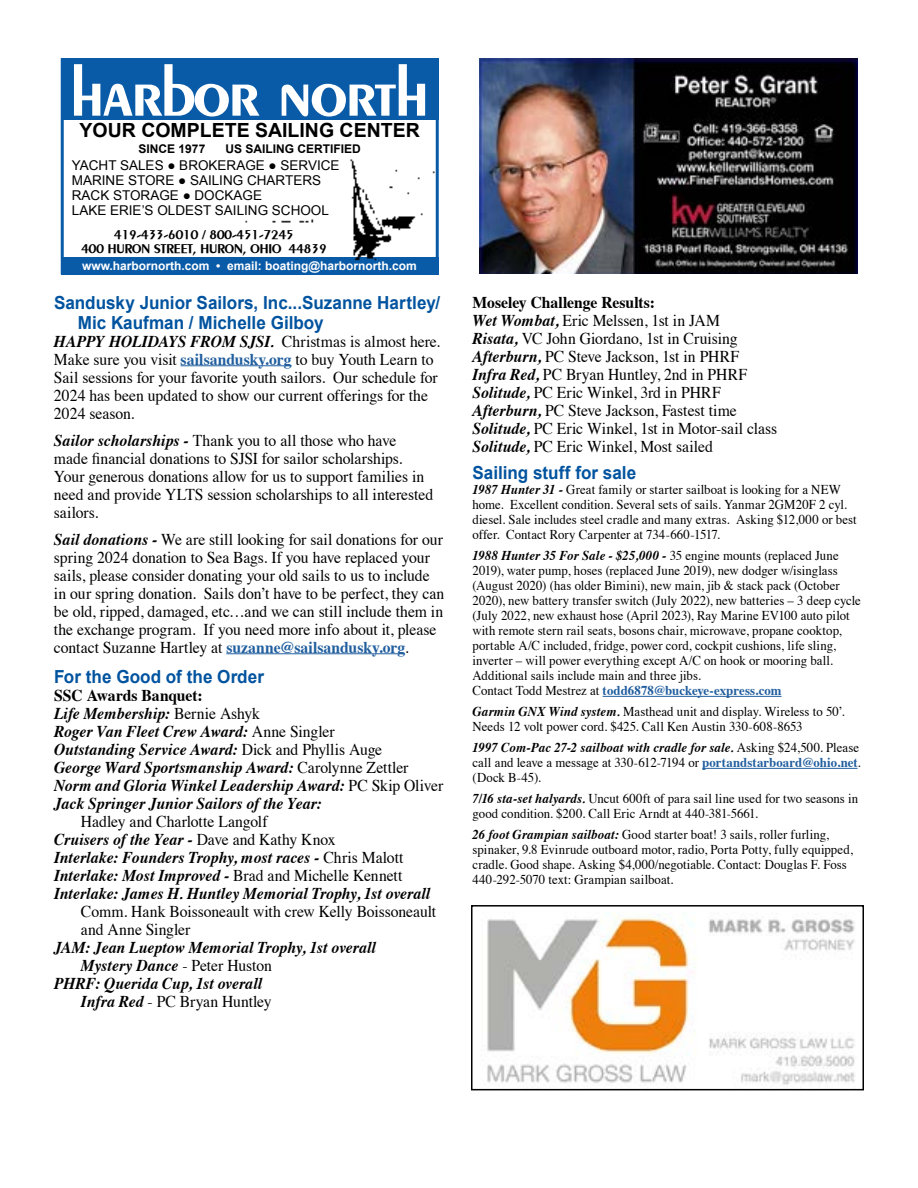
<style>
.page{position:relative;width:918px;height:1188px;background:#fff}
.page>*{position:absolute;margin:0;border:0;box-sizing:border-box;transform-origin:0 0}
.t1{font:700 72px "Pare";color:#fff}
.t2{font:700 19.5px "Arial";color:#000}
.t3{font:700 18px/19.5px "Arial";color:#00539f;scale:.95 1}
.t4{font:16.5px/18px "Times";letter-spacing:-.005em;color:#000;scale:.95 1}
.t5{font:italic 700 16.5px/18px "Times";letter-spacing:.005em;color:#000;scale:.95 1}
.t6{font:13.5px/15px "Times";letter-spacing:.005em;color:#000;scale:.95 1}
.t7{font:13.5px/15px "Arial";color:#000}
.t8{font:700 13.5px/13.5px "Pare";color:#000;text-align:center}
.t9{font:700 12px "Arial";color:#fff}
.t10{font:700 12px "Arial";color:#000}
.s1{font-weight:700;font-style:italic}
.s2{font-weight:700;color:#215e9e}
.s3{font-style:normal}
.s4{font-weight:400;font-style:normal}
.s5{font-weight:700}
</style>
<div class="page">
<hr style="left:181px;top:365px;width:111px;height:1px;background:#215e9e">
<hr style="left:226px;top:653px;width:179px;height:1px;background:#215e9e">
<hr style="left:603px;top:696px;width:179px;height:1px;background:#215e9e">
<hr style="left:702px;top:768px;width:156px;height:1px;background:#215e9e">
<img style="left:479px;top:59px;width:378px;height:215px">
<img style="left:487px;top:912px;width:368px;height:173px">
<div style="left:471px;top:905px;width:393px;height:185px;border:2px solid #000"></div>
<div style="left:61px;top:257px;width:377px;height:17px;background:#095ba8"></div>
<img style="left:245px;top:158px;width:194px;height:104px">
<div style="left:61px;top:58px;width:378px;height:62px;background:#095ba8"></div>
<h1 class="t1" style="left:71px;top:49px;width:360px">harbor north</h1>
<h2 class="t2" style="left:80px;top:117px;width:342px">YOUR COMPLETE SAILING CENTER</h2>
<p class="t10" style="left:139px;top:141px;width:68px">SINCE 1977</p>
<p class="t10" style="left:225px;top:141px;width:137px">US SAILING CERTIFIED</p>
<p class="t7" style="left:72px;top:158px;width:269px">YACHT SALES ● BROKERAGE ● SERVICE<br>MARINE STORE ● SAILING CHARTERS<br>RACK STORAGE ● DOCKAGE<br>LAKE ERIE’S OLDEST SAILING SCHOOL</p>
<p class="t8" style="left:81px;top:228px;width:247px">419-433-6010 / 800-451-7245<br>400 HURON STREET, HURON, OHIO 44839</p>
<p class="t9" style="left:82px;top:258px;width:336px">www.harbornorth.com • email: boating@harbornorth.com</p>
<h3 class="t3" style="left:78px;top:294px;width:383px;text-indent:-24px">Sandusky Junior Sailors, Inc...Suzanne Hartley/<br>Mic Kaufman / Michelle Gilboy</h3>
<p class="t4" style="left:54px;top:331px;width:408px"><span class="s1">HAPPY HOLIDAYS FROM SJSI.</span> Christmas is almost here.<br>Make sure you visit <span class="s2">sailsandusky.org</span> to buy Youth Learn to Sail sessions for your favorite youth sailors. Our schedule for 2024 has been updated to show our current offerings for the 2024 season.</p>
<p class="t4" style="left:54px;top:430px;width:401px"><span class="s1">Sailor scholarships -</span> Thank you to all those who have made financial donations to SJSI for sailor scholarships.<br>Your generous donations allow for us to support families in need and provide YLTS session scholarships to all interested sailors.</p>
<p class="t4" style="left:54px;top:529px;width:413px"><span class="s1">Sail donations -</span> We are still looking for sail donations for our spring 2024 donation to Sea Bags. If you have replaced your sails, please consider donating your old sails to us to include in our spring donation. Sails don’t have to be perfect, they can be old, ripped, damaged, etc…and we can still include them in the exchange program. If you need more info about it, please contact Suzanne Hartley at <span class="s2">suzanne@sailsandusky.org</span>.</p>
<h3 class="t3" style="left:54px;top:667px;width:223px">For the Good of the Order</h3>
<p class="t5" style="left:54px;top:685px;width:411px"><span class="s3">SSC Awards Banquet:<br></span>Life Membership: <span class="s4">Bernie Ashyk<br></span>Roger Van Fleet Crew Award: <span class="s4">Anne Singler<br></span>Outstanding Service Award: <span class="s4">Dick and Phyllis Auge<br></span>George Ward Sportsmanship Award: <span class="s4">Carolynne Zettler </span>Norm and Gloria Winkel Leadership Award: <span class="s4">PC Skip Oliver </span>Jack Springer Junior Sailors of the Year:</p>
<p class="t5" style="left:54px;top:811px;width:398px;text-indent:27px"><span class="s4">Hadley and Charlotte Langolf<br></span>Cruisers of the Year - <span class="s4">Dave and Kathy Knox<br></span>Interlake: Founders Trophy, most races - <span class="s4">Chris Malott </span>Interlake: Most Improved - <span class="s4">Brad and Michelle Kennett </span>Interlake: James H. Huntley Memorial Trophy, 1st overall</p>
<p class="t4" style="left:81px;top:901px;width:376px">Comm. Hank Boissoneault with crew Kelly Boissoneault and Anne Singler</p>
<p class="t5" style="left:54px;top:937px;width:340px">JAM: Jean Lueptow Memorial Trophy, 1st overall</p>
<p class="t5" style="left:81px;top:955px;width:202px">Mystery Dance <span class="s4">- Peter Huston</span></p>
<p class="t5" style="left:54px;top:973px;width:221px">PHRF: Querida Cup, 1st overall</p>
<p class="t4" style="left:81px;top:991px;width:202px"><span class="s1">Infra Red</span> - PC Bryan Huntley</p>
<p class="t4" style="left:472px;top:293px;width:322px"><span class="s5">Moseley Challenge Results:<br></span><span class="s1">Wet Wombat,</span> Eric Melssen, 1st in JAM<br><span class="s1">Risata,</span> VC John Giordano, 1st in Cruising <span class="s1">Afterburn,</span> PC Steve Jackson, 1st in PHRF <span class="s1">Infra Red,</span> PC Bryan Huntley, 2nd in PHRF <span class="s1">Solitude,</span> PC Eric Winkel, 3rd in PHRF <span class="s1">Afterburn,</span> PC Steve Jackson, Fastest time <span class="s1">Solitude,</span> PC Eric Winkel, 1st in Motor-sail class <span class="s1">Solitude,</span> PC Eric Winkel, Most sailed</p>
<h3 class="t3" style="left:472px;top:464px;width:174px">Sailing stuff for sale</h3>
<p class="t6" style="left:472px;top:481px;width:406px"><span class="s1">1987 Hunter 31 -</span> Great family or starter sailboat is looking for a NEW home. Excellent condition. Several sets of sails. Yanmar 2GM20F 2 cyl. diesel. Sale includes steel cradle and many extras. Asking $12,000 or best offer. Contact Rory Carpenter at 734-660-1517.</p>
<p class="t6" style="left:472px;top:547px;width:410px"><span class="s1">1988 Hunter 35 For Sale - $25,000 -</span> 35 engine mounts (replaced June 2019), water pump, hoses (replaced June 2019), new dodger w/isinglass (August 2020) (has older Bimini), new main, jib &amp; stack pack (October 2020), new battery transfer switch (July 2022), new batteries – 3 deep cycle (July 2022, new exhaust hose (April 2023), Ray Marine EV100 auto pilot with remote stern rail seats, bosons chair, microwave, propane cooktop, portable A/C included, fridge, power cord, cockpit cushions, life sling, inverter – will power everything except A/C on hook or mooring ball.<br>Additional sails include main and three jibs.<br>Contact Todd Mestrez at <span class="s2">todd6878@buckeye-express.com</span></p>
<p class="t6" style="left:472px;top:703px;width:393px"><span class="s1">Garmin GNX Wind system.</span> Masthead unit and display. Wireless to 50’.<br>Needs 12 volt power cord. $425. Call Ken Austin 330-608-8653</p>
<p class="t6" style="left:472px;top:739px;width:410px"><span class="s1">1997 Com-Pac 27-2 sailboat with cradle for sale.</span> Asking $24,500. Please call and leave a message at 330-612-7194 or <span class="s2">portandstarboard@ohio.net</span>. (Dock B-45).</p>
<p class="t6" style="left:472px;top:790px;width:408px"><span class="s1">7/16 sta-set halyards.</span> Uncut 600ft of para sail line used for two seasons in good condition. $200. Call Eric Arndt at 440-381-5661.</p>
<p class="t6" style="left:472px;top:826px;width:402px"><span class="s1">26 foot Grampian sailboat:</span> Good starter boat! 3 sails, roller furling, spinaker, 9.8 Evinrude outboard motor, radio, Porta Potty, fully equipped, cradle. Good shape. Asking $4,000/negotiable. Contact: Douglas F. Foss 440-292-5070 text: Grampian sailboat.</p>
</div>
